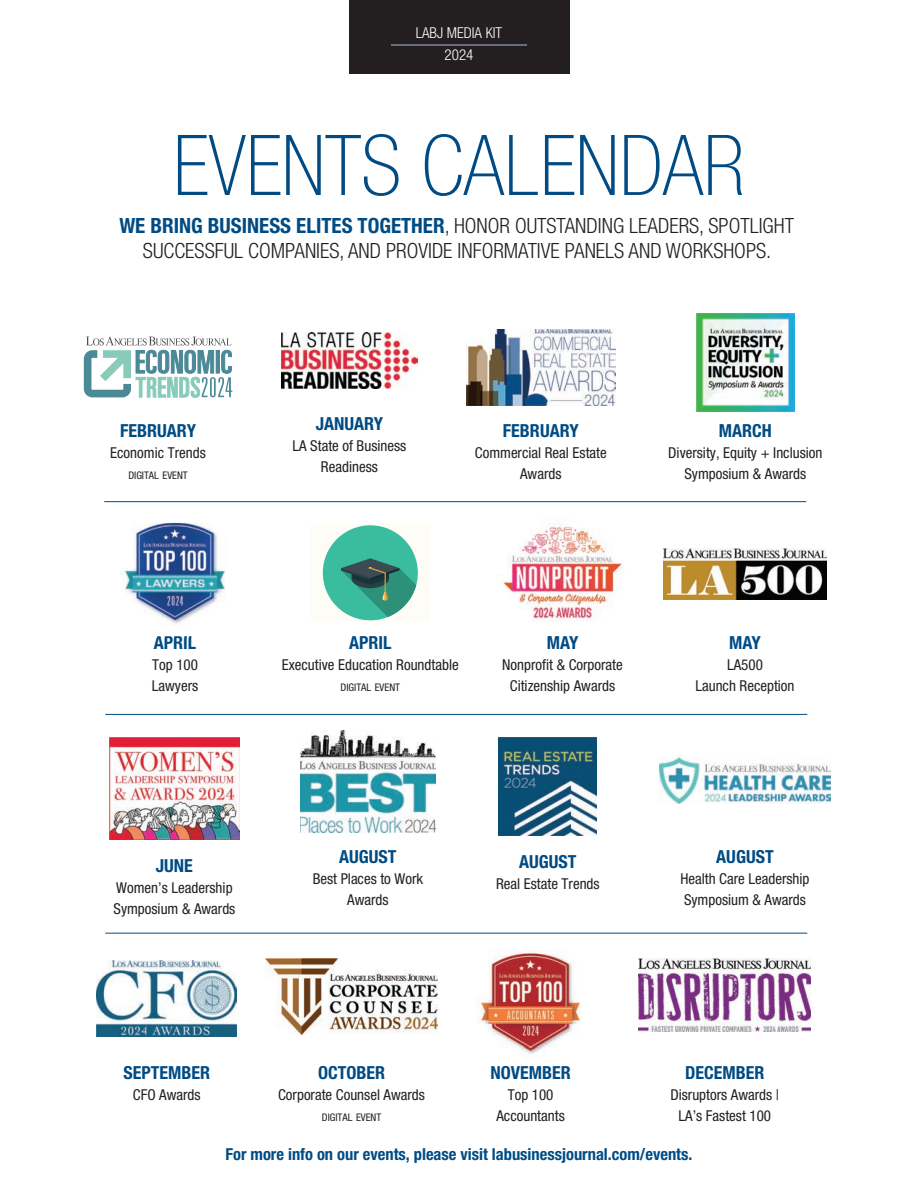
<style>
.page{position:relative;width:918px;height:1188px;background:#fff}
.page>*{position:absolute;margin:0;border:0;box-sizing:border-box;transform-origin:0 0}
.t1{font:100 condensed 84px "Helvetica Neue LT Std";color:#004b84}
.t2{font:300 condensed 21px/25.2px "Helvetica Neue LT Std";color:#231f20;text-align:center}
.t3{font:700 condensed 18px "Helvetica Neue LT Std";color:#004b84}
.t4{font:700 condensed 16.5px "Helvetica Neue LT Std";color:#004b84}
.t5{font:condensed 15px/21px "Helvetica Neue LT Std";color:#231f20;text-align:center}
.t6{font:300 condensed 15px/22.5px "Helvetica Neue LT Std";color:#fff;text-align:center}
.t7{font:condensed 10.5px "Helvetica Neue LT Std";color:#231f20}
.s1{font-weight:700;color:#004b84}
</style>
<div class="page">
<div style="left:349px;top:0;width:220px;height:73px;background:#231f20"></div>
<hr style="left:391px;top:45px;width:136px;height:1px;background:#abbbd7">
<svg style="left:84px;top:336px;width:148px;height:62px"></svg>
<img style="left:467px;top:329px;width:148px;height:76px">
<img style="left:696px;top:313px;width:98px;height:98px">
<img style="left:664px;top:549px;width:162px;height:51px">
<img style="left:110px;top:738px;width:129px;height:102px">
<img style="left:300px;top:730px;width:136px;height:102px">
<img style="left:660px;top:758px;width:170px;height:45px">
<hr style="left:104px;top:501px;width:702px;height:1px;background:#004b84">
<hr style="left:105px;top:714px;width:702px;height:1px;background:#004b84">
<hr style="left:105px;top:933px;width:702px;height:1px;background:#004b84">
<img style="left:502px;top:524px;width:121px;height:97px">
<img style="left:121px;top:523px;width:104px;height:103px">
<img style="left:157px;top:636px;width:35px;height:2px">
<img style="left:499px;top:738px;width:98px;height:98px">
<img style="left:97px;top:960px;width:140px;height:76px">
<img style="left:282px;top:332px;width:135px;height:56px">
<img style="left:265px;top:959px;width:173px;height:76px">
<img style="left:639px;top:958px;width:172px;height:74px">
<img style="left:479px;top:952px;width:102px;height:104px">
<div style="left:311px;top:524px;width:119px;height:97px;background:#fdfdf5"></div>
<div style="left:323px;top:525px;width:95px;height:95px;background:#3abd9f;border-radius:50%"></div>
<svg style="left:341px;top:558px;width:75px;height:59px"></svg>
<p class="t6" style="left:416px;top:21px;width:88px">LABJ MEDIA KIT<br>2024</p>
<h1 class="t1" style="left:173px;top:118px;width:574px">EVENTS CALENDAR</h1>
<h2 class="t2" style="left:119px;top:213px;width:676px"><span class="s1">WE BRING BUSINESS ELITES TOGETHER</span>, HONOR OUTSTANDING LEADERS, SPOTLIGHT<br>SUCCESSFUL COMPANIES, AND PROVIDE INFORMATIVE PANELS AND WORKSHOPS.</h2>
<p class="t3" style="left:120px;top:420px;width:77px">FEBRUARY</p>
<p class="t5" style="left:110px;top:442px;width:97px">Economic Trends</p>
<p class="t7" style="left:128px;top:469px;width:61px">DIGITAL EVENT</p>
<p class="t3" style="left:154px;top:632px;width:44px">APRIL</p>
<p class="t5" style="left:152px;top:654px;width:48px;text-align:left">Top 100<br>Lawyers</p>
<p class="t3" style="left:316px;top:412px;width:69px">JANUARY</p>
<p class="t5" style="left:293px;top:435px;width:115px">LA State of Business<br>Readiness</p>
<p class="t3" style="left:503px;top:420px;width:77px">FEBRUARY</p>
<p class="t5" style="left:475px;top:443px;width:133px">Commercial Real Estate<br>Awards</p>
<p class="t3" style="left:719px;top:420px;width:55px">MARCH</p>
<p class="t5" style="left:668px;top:442px;width:156px">Diversity, Equity + Inclusion<br>Symposium &amp; Awards</p>
<p class="t3" style="left:349px;top:632px;width:44px">APRIL</p>
<p class="t5" style="left:282px;top:654px;width:178px">Executive Education Roundtable</p>
<p class="t7" style="left:341px;top:681px;width:61px">DIGITAL EVENT</p>
<p class="t3" style="left:547px;top:632px;width:33px">MAY</p>
<p class="t5" style="left:502px;top:654px;width:122px">Nonprofit &amp; Corporate<br>Citizenship Awards</p>
<p class="t3" style="left:729px;top:632px;width:33px">MAY</p>
<p class="t5" style="left:695px;top:654px;width:101px">LA500<br>Launch Reception</p>
<p class="t3" style="left:156px;top:855px;width:39px">JUNE</p>
<p class="t5" style="left:114px;top:878px;width:123px;text-align:left">Women’s Leadership<br>Symposium &amp; Awards</p>
<p class="t3" style="left:339px;top:846px;width:59px">AUGUST</p>
<p class="t5" style="left:313px;top:868px;width:112px">Best Places to Work<br>Awards</p>
<p class="t3" style="left:124px;top:1062px;width:88px">SEPTEMBER</p>
<p class="t5" style="left:133px;top:1084px;width:69px">CFO Awards</p>
<p class="t3" style="left:318px;top:1062px;width:68px">OCTOBER</p>
<p class="t5" style="left:278px;top:1084px;width:148px">Corporate Counsel Awards</p>
<p class="t7" style="left:322px;top:1111px;width:61px">DIGITAL EVENT</p>
<p class="t3" style="left:519px;top:851px;width:59px">AUGUST</p>
<p class="t5" style="left:496px;top:873px;width:105px">Real Estate Trends</p>
<p class="t3" style="left:490px;top:1062px;width:82px">NOVEMBER</p>
<p class="t5" style="left:496px;top:1084px;width:70px">Top 100<br>Accountants</p>
<p class="t3" style="left:716px;top:846px;width:59px">AUGUST</p>
<p class="t5" style="left:680px;top:868px;width:131px;text-align:left">Health Care Leadership<br>Symposium &amp; Awards</p>
<p class="t3" style="left:685px;top:1062px;width:81px">DECEMBER</p>
<p class="t5" style="left:670px;top:1084px;width:110px">Disruptors Awards |<br>LA’s Fastest 100</p>
<p class="t4" style="left:226px;top:1144px;width:468px">For more info on our events, please visit labusinessjournal.com/events.</p>
</div>
